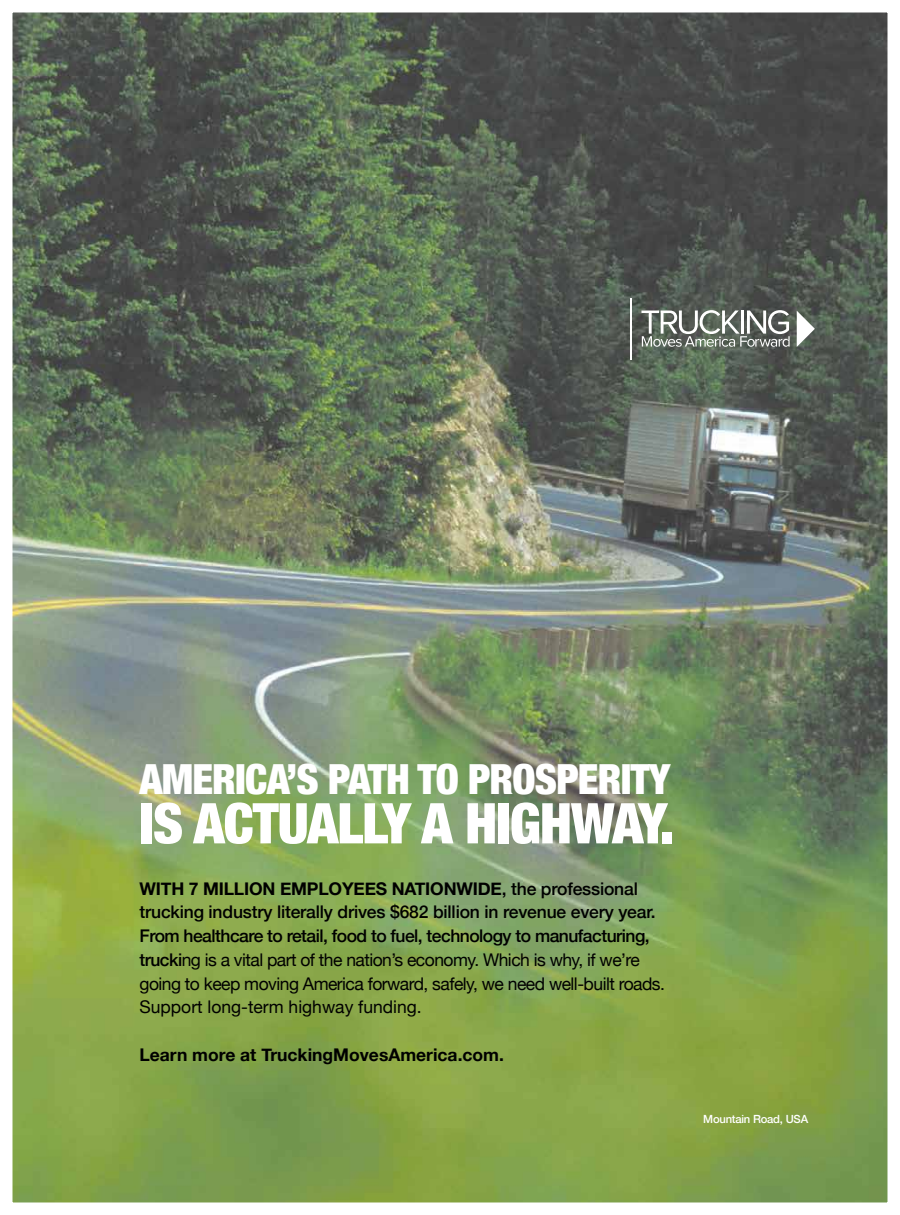
<style>
.page{position:relative;width:900px;height:1215px;background:#fff}
.page>*{position:absolute;margin:0;border:0;box-sizing:border-box;transform-origin:0 0}
.t1{font:900 condensed 56.25px "Helvetica Neue";letter-spacing:-.02em;color:#fff}
.t2{font:900 condensed 41.5px "Helvetica Neue";letter-spacing:-.02em;color:#fff}
.t3{font:17.5px/23.8px "Helvetica Neue";letter-spacing:-.03em;color:#000}
.t4{font:700 17.5px "Helvetica Neue";color:#000}
.t5{font:500 11.25px "Helvetica Neue";letter-spacing:-.02em;color:#fff}
.s1{font-weight:700}
.s2{font-weight:500}
</style>
<div class="page">
<img style="left:13px;top:13px;width:874px;height:1189px">
<hr style="left:630px;top:298px;width:2px;height:61px;background:#fff">
<svg style="left:641px;top:310px;width:149px;height:37px"></svg>
<svg style="left:797px;top:311px;width:18px;height:36px"></svg>
<p class="t2" style="left:139px;top:745px;width:533px">AMERICA’S PATH TO PROSPERITY</p>
<p class="t1" style="left:139px;top:777px;width:537px">IS ACTUALLY A HIGHWAY.</p>
<p class="t3" style="left:139px;top:878px;width:527px"><span class="s1">WITH 7 MILLION EMPLOYEES NATIONWIDE</span><span class="s2">, the professional trucking industry literally drives $682 billion in revenue every year.<br>From healthcare to retail, food to fuel, technology to manufacturing, trucki</span>ng is a vital part of the nation’s economy. Which is why, if we’re going to keep moving America forward, safely, we need well-built roads.<br>Support long-term highway funding.</p>
<p class="t4" style="left:139px;top:1041px;width:366px">Learn more at TruckingMovesAmerica.com.</p>
<p class="t5" style="left:703px;top:1110px;width:106px">Mountain Road, USA</p>
</div>
